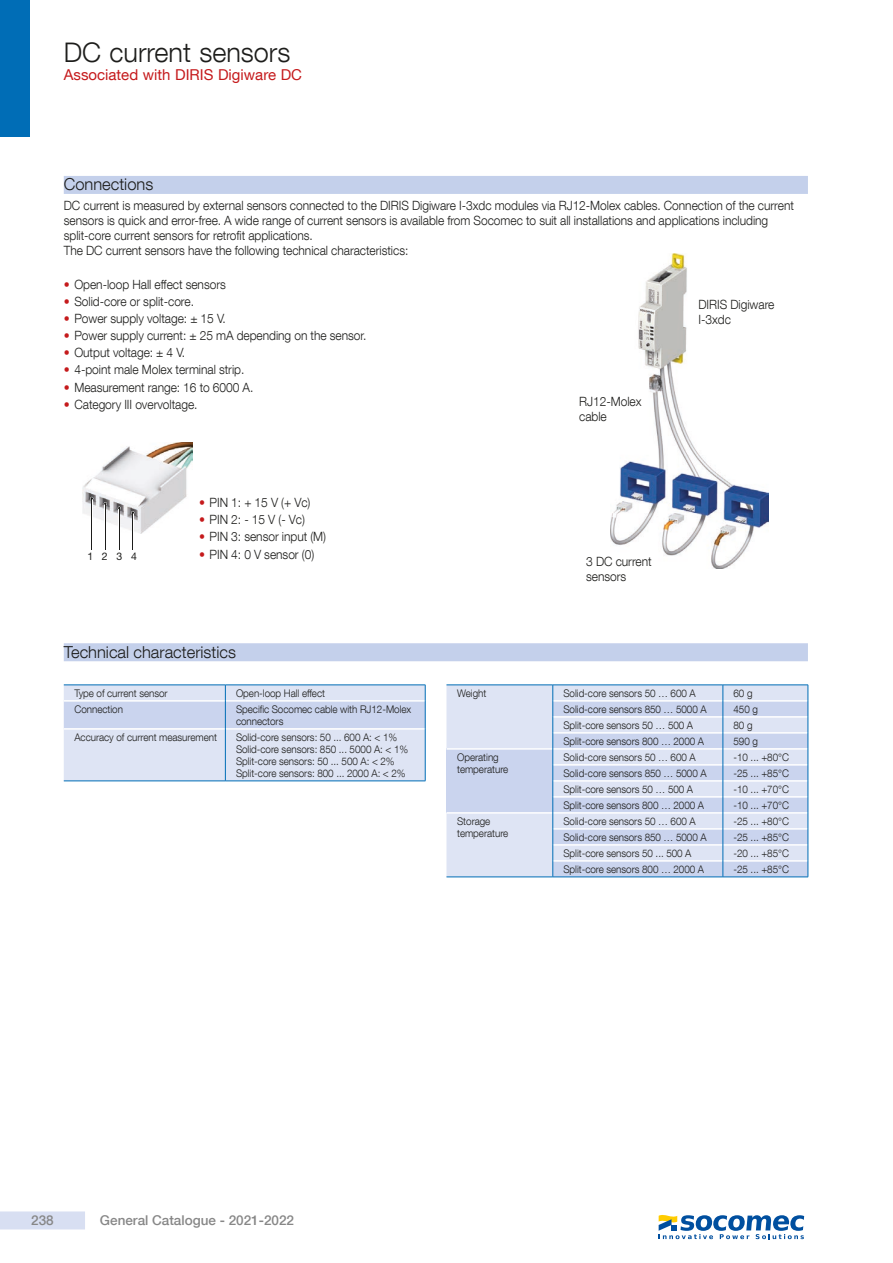
<style>
.page{position:relative;width:893px;height:1263px;background:#fff}
.page>*{position:absolute;margin:0;border:0;box-sizing:border-box;transform-origin:0 0}
.t1{font:300 27px "Helvetica Neue LT Com";color:#1d1d1b}
.t2{font:300 16.5px "Helvetica Neue LT Com";color:#1d1d1b}
.t3{font:15px "Helvetica Neue LT Com";color:#c51a1c}
.t4{font:500 13.5px "Helvetica Neue LT Com";color:#878787}
.t5{font:300 12.75px/15px "Helvetica Neue LT Com";letter-spacing:-.005em;color:#1d1d1b;scale:.94 1}
.t6{font:300 10.5px/12px "Helvetica Neue LT Com";letter-spacing:-.005em;color:#1d1d1b;scale:.94 1}
.t7{font:10.5px "Helvetica Neue LT Com";color:#1d1d1b}
.s1{color:#c51a1c}
</style>
<div class="page">
<div style="left:0;top:1211px;width:85px;height:18px;background:#d8dff2"></div>
<div style="left:0;top:0;width:30px;height:136px;background:#006db6"></div>
<div style="left:64px;top:176px;width:744px;height:18px;background:#c4d0eb"></div>
<div style="left:64px;top:643px;width:744px;height:18px;background:#c4d0eb"></div>
<img style="left:610px;top:253px;width:159px;height:315px">
<img style="left:82px;top:442px;width:110px;height:92px">
<hr style="left:91px;top:498px;width:2px;height:52px;background:#fff">
<hr style="left:91px;top:498px;width:1px;height:52px;background:#1d1d1b">
<hr style="left:105px;top:504px;width:1px;height:46px;background:#1d1d1b">
<hr style="left:119px;top:508px;width:1px;height:42px;background:#1d1d1b">
<hr style="left:132px;top:513px;width:2px;height:37px;background:#fff">
<hr style="left:132px;top:513px;width:1px;height:37px;background:#1d1d1b">
<svg style="left:64px;top:685px;width:362px;height:96px;background:#d6def1"></svg>
<hr style="left:225px;top:729px;width:1px;height:52px;background:#006db6">
<hr style="left:425px;top:729px;width:1px;height:52px;background:#006db6">
<hr style="left:64px;top:781px;width:161px;height:1px;background:#006db6">
<hr style="left:225px;top:781px;width:200px;height:1px;background:#006db6">
<div style="left:446px;top:686px;width:107px;height:191px;background:#dee4f4"></div>
<div style="left:446px;top:749px;width:107px;height:64px;background:#cad4ee"></div>
<hr style="left:446px;top:748px;width:107px;height:2px;background:#fff">
<hr style="left:446px;top:812px;width:107px;height:2px;background:#fff">
<hr style="left:446px;top:685px;width:107px;height:1px;background:#006db6">
<svg style="left:553px;top:685px;width:256px;height:192px;background:#d5ddf1"></svg>
<hr style="left:446px;top:877px;width:107px;height:1px;background:#006db6">
<hr style="left:553px;top:877px;width:170px;height:1px;background:#006db6">
<hr style="left:723px;top:877px;width:85px;height:1px;background:#006db6">
<svg style="left:659px;top:1215px;width:145px;height:24px"></svg>
<h1 class="t1" style="left:64px;top:36px;width:228px">DC current sensors</h1>
<h3 class="t3" style="left:64px;top:65px;width:240px">Associated with DIRIS Digiware DC</h3>
<h2 class="t2" style="left:64px;top:174px;width:91px">Connections</h2>
<p class="t5" style="left:64px;top:197px;width:778px">DC current is measured by external sensors connected to the DIRIS Digiware I-3xdc modules via RJ12-Molex cables. Connection of the current sensors is quick and error-free. A wide range of current sensors is available from Socomec to suit all installations and applications including split-core current sensors for retrofit applications.<br>The DC current sensors have the following technical characteristics:</p>
<p class="t5" style="left:64px;top:276px;width:174px"><span class="s1">•</span> Open-loop Hall effect sensors</p>
<p class="t5" style="left:64px;top:294px;width:140px"><span class="s1">•</span> Solid-core or split-core.</p>
<p class="t5" style="left:64px;top:311px;width:174px"><span class="s1">•</span> Power supply voltage: ± 15 V.</p>
<p class="t5" style="left:64px;top:328px;width:323px"><span class="s1">•</span> Power supply current: ± 25 mA depending on the sensor.</p>
<p class="t5" style="left:64px;top:345px;width:131px"><span class="s1">•</span> Output voltage: ± 4 V.</p>
<p class="t5" style="left:64px;top:362px;width:194px"><span class="s1">•</span> 4-point male Molex terminal strip.</p>
<p class="t5" style="left:64px;top:379px;width:203px"><span class="s1">•</span> Measurement range: 16 to 6000 A.</p>
<p class="t5" style="left:64px;top:396px;width:144px"><span class="s1">•</span> Category III overvoltage.</p>
<p class="t5" style="left:698px;top:297px;width:82px">DIRIS Digiware<br>I-3xdc</p>
<p class="t5" style="left:579px;top:393px;width:68px">RJ12-Molex cable</p>
<p class="t7" style="left:87px;top:550px;width:51px">1 2 3 4</p>
<p class="t5" style="left:199px;top:495px;width:120px"><span class="s1">•</span> PIN 1: + 15 V (+ Vc)</p>
<p class="t5" style="left:199px;top:512px;width:114px"><span class="s1">•</span> PIN 2: - 15 V (- Vc)</p>
<p class="t5" style="left:199px;top:529px;width:137px"><span class="s1">•</span> PIN 3: sensor input (M)</p>
<p class="t5" style="left:199px;top:546px;width:124px"><span class="s1">•</span> PIN 4: 0 V sensor (0)</p>
<h2 class="t2" style="left:64px;top:642px;width:174px">Technical characteristics</h2>
<p class="t6" style="left:74px;top:687px;width:101px">Type of current sensor</p>
<p class="t6" style="left:236px;top:687px;width:96px">Open-loop Hall effect</p>
<p class="t6" style="left:74px;top:703px;width:53px">Connection</p>
<p class="t6" style="left:236px;top:703px;width:188px">Specific Socomec cable with RJ12-Molex connectors</p>
<p class="t6" style="left:74px;top:731px;width:153px">Accuracy of current measurement</p>
<p class="t6" style="left:236px;top:731px;width:185px">Solid-core sensors: 50 ... 600 A: &lt; 1% Solid-core sensors: 850 ... 5000 A: &lt; 1% Split-core sensors: 50 ... 500 A: &lt; 2% Split-core sensors: 800 ... 2000 A: &lt; 2%</p>
<p class="t5" style="left:586px;top:554px;width:71px">3 DC current sensors</p>
<p class="t6" style="left:457px;top:687px;width:33px">Weight</p>
<p class="t6" style="left:563px;top:687px;width:142px">Solid-core sensors 50 … 600 A</p>
<p class="t6" style="left:733px;top:687px;width:22px">60 g</p>
<p class="t6" style="left:563px;top:703px;width:154px">Solid-core sensors 850 … 5000 A</p>
<p class="t6" style="left:733px;top:703px;width:27px">450 g</p>
<p class="t6" style="left:563px;top:719px;width:140px">Split-core sensors 50 … 500 A</p>
<p class="t6" style="left:733px;top:719px;width:22px">80 g</p>
<p class="t6" style="left:563px;top:735px;width:151px">Split-core sensors 800 … 2000 A</p>
<p class="t6" style="left:733px;top:735px;width:27px">590 g</p>
<p class="t6" style="left:457px;top:751px;width:56px">Operating temperature</p>
<p class="t6" style="left:563px;top:751px;width:142px">Solid-core sensors 50 … 600 A</p>
<p class="t6" style="left:733px;top:751px;width:61px">-10 ... +80°C</p>
<p class="t6" style="left:563px;top:767px;width:154px">Solid-core sensors 850 … 5000 A</p>
<p class="t6" style="left:733px;top:767px;width:61px">-25 ... +85°C</p>
<p class="t6" style="left:563px;top:783px;width:140px">Split-core sensors 50 … 500 A</p>
<p class="t6" style="left:733px;top:783px;width:61px">-10 ... +70°C</p>
<p class="t6" style="left:563px;top:799px;width:151px">Split-core sensors 800 … 2000 A</p>
<p class="t6" style="left:733px;top:799px;width:61px">-10 ... +70°C</p>
<p class="t6" style="left:457px;top:815px;width:56px">Storage temperature</p>
<p class="t6" style="left:563px;top:815px;width:142px">Solid-core sensors 50 … 600 A</p>
<p class="t6" style="left:733px;top:815px;width:61px">-25 ... +80°C</p>
<p class="t6" style="left:563px;top:831px;width:154px">Solid-core sensors 850 … 5000 A</p>
<p class="t6" style="left:733px;top:831px;width:61px">-25 ... +85°C</p>
<p class="t6" style="left:563px;top:847px;width:138px">Split-core sensors 50 ... 500 A</p>
<p class="t6" style="left:733px;top:847px;width:61px">-20 ... +85°C</p>
<p class="t6" style="left:563px;top:863px;width:151px">Split-core sensors 800 … 2000 A</p>
<p class="t6" style="left:733px;top:863px;width:61px">-25 ... +85°C</p>
<p class="t4" style="left:31px;top:1212px;width:24px">238</p>
<p class="t4" style="left:100px;top:1212px;width:196px">General Catalogue - 2021-2022</p>
</div>
